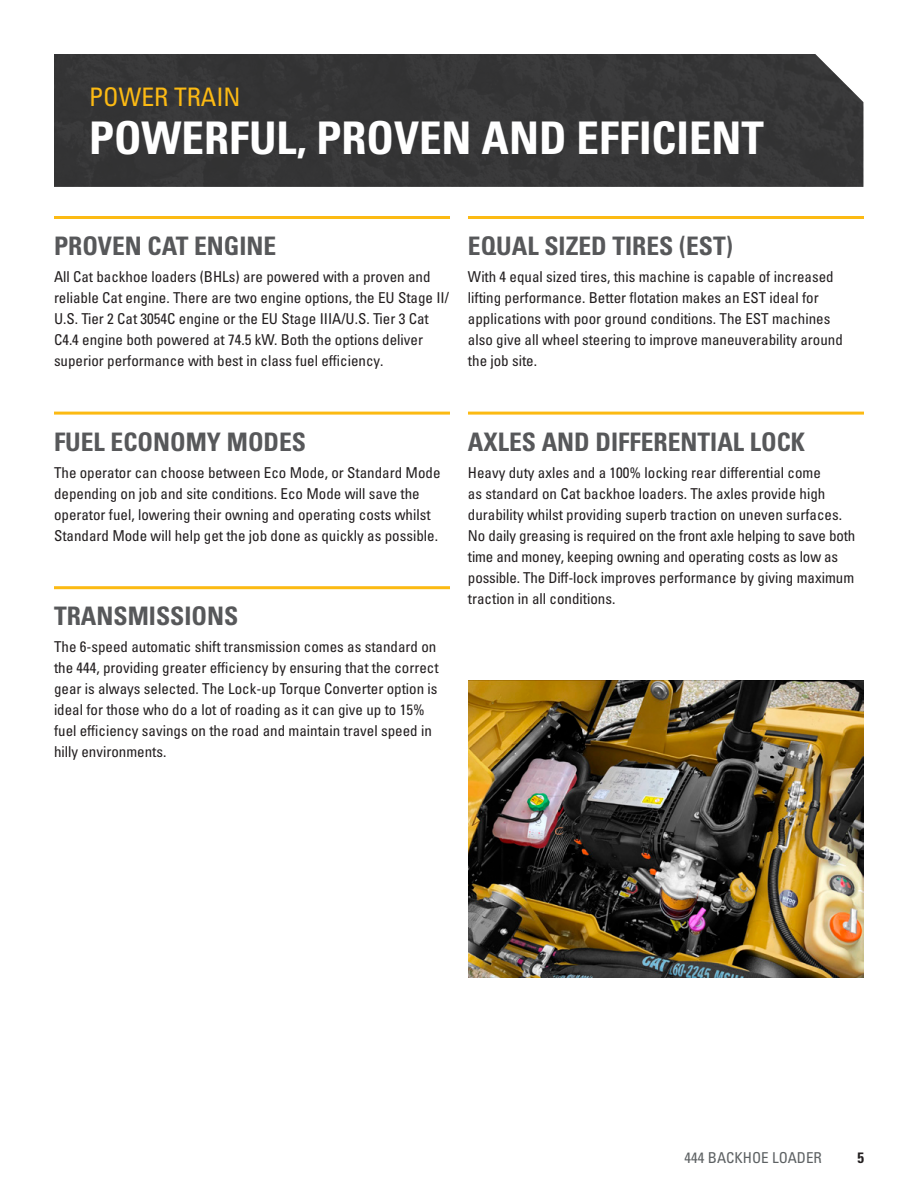
<style>
.page{position:relative;width:918px;height:1188px;background:#fff}
.page>*{position:absolute;margin:0;border:0;box-sizing:border-box;transform-origin:0 0}
.t1{font:45px "Univers LTCYR 67 Bold Cond";color:#fff}
.t2{font:25.5px "Univers LTCYR 67 Bold Cond";color:#57585a}
.t3{font:condensed 25.5px "Univers LTCYR 57";color:#fcba13}
.t4{font:condensed 15px/21px "Univers LTCYR 57";color:#231f20}
.t5{font:condensed 15px "Univers LTCYR 57";color:#5d6163}
.t6{font:15px "Univers LTCYR 67 Bold Cond";color:#231f20}
</style>
<div class="page">
<div style="left:54px;top:54px;width:809px;height:133px;background:#353536"></div>
<hr style="left:54px;top:216px;width:396px;height:3px;background:#fcba13">
<hr style="left:54px;top:412px;width:396px;height:3px;background:#fcba13">
<hr style="left:54px;top:586px;width:396px;height:3px;background:#fcba13">
<hr style="left:468px;top:216px;width:396px;height:3px;background:#fcba13">
<hr style="left:468px;top:412px;width:396px;height:3px;background:#fcba13">
<img style="left:468px;top:680px;width:395px;height:297px">
<h2 class="t3" style="left:89px;top:81px;width:153px">POWER TRAIN</h2>
<h1 class="t1" style="left:89px;top:111px;width:677px">POWERFUL, PROVEN AND EFFICIENT</h1>
<h2 class="t2" style="left:54px;top:230px;width:224px">PROVEN CAT ENGINE</h2>
<p class="t4" style="left:54px;top:266px;width:396px">All Cat backhoe loaders (BHLs) are powered with a proven and reliable Cat engine. There are two engine options, the EU Stage II/ U.S. Tier 2 Cat 3054C engine or the EU Stage IIIA/U.S. Tier 3 Cat C4.4 engine both powered at 74.5 kW. Both the options deliver superior performance with best in class fuel efficiency.</p>
<h2 class="t2" style="left:468px;top:230px;width:266px">EQUAL SIZED TIRES (EST)</h2>
<p class="t4" style="left:468px;top:266px;width:376px">With 4 equal sized tires, this machine is capable of increased lifting performance. Better flotation makes an EST ideal for applications with poor ground conditions. The EST machines also give all wheel steering to improve maneuverability around the job site.</p>
<h2 class="t2" style="left:54px;top:426px;width:254px">FUEL ECONOMY MODES</h2>
<p class="t4" style="left:54px;top:461px;width:388px">The operator can choose between Eco Mode, or Standard Mode depending on job and site conditions. Eco Mode will save the operator fuel, lowering their owning and operating costs whilst Standard Mode will help get the job done as quickly as possible.</p>
<h2 class="t2" style="left:54px;top:600px;width:186px">TRANSMISSIONS</h2>
<p class="t4" style="left:54px;top:636px;width:386px">The 6-speed automatic shift transmission comes as standard on the 444, providing greater efficiency by ensuring that the correct gear is always selected. The Lock-up Torque Converter option is ideal for those who do a lot of roading as it can give up to 15% fuel efficiency savings on the road and maintain travel speed in hilly environments.</p>
<h2 class="t2" style="left:468px;top:426px;width:339px">AXLES AND DIFFERENTIAL LOCK</h2>
<p class="t4" style="left:468px;top:461px;width:389px">Heavy duty axles and a 100% locking rear differential come<br>as standard on Cat backhoe loaders. The axles provide high durability whilst providing superb traction on uneven surfaces.<br>No daily greasing is required on the front axle helping to save both time and money, keeping owning and operating costs as low as possible. The Diff-lock improves performance by giving maximum traction in all conditions.</p>
<p class="t5" style="left:685px;top:1148px;width:139px">444 BACKHOE LOADER</p>
<p class="t6" style="left:857px;top:1148px;width:8px">5</p>
</div>
